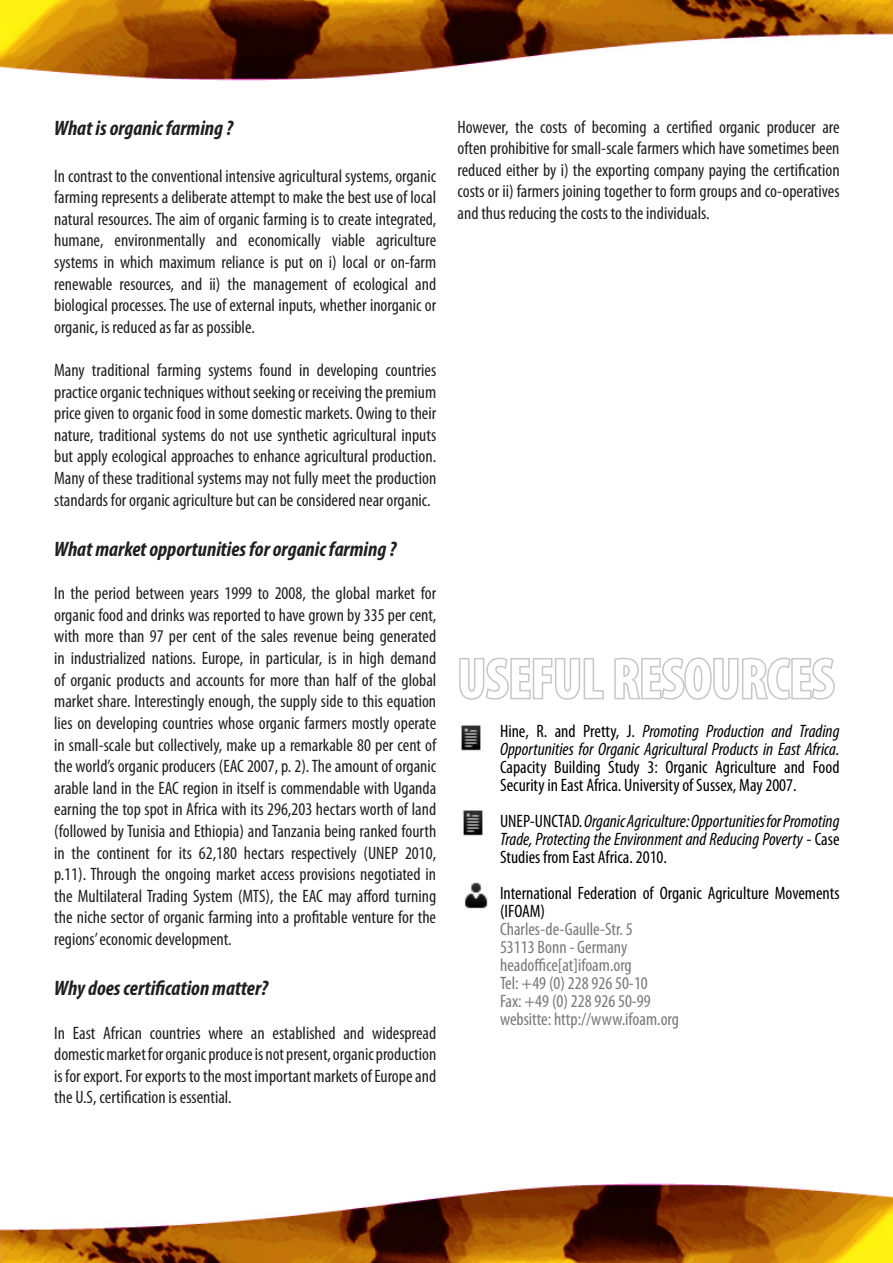
<style>
.page{position:relative;width:893px;height:1263px;background:#fff}
.page>*{position:absolute;margin:0;border:0;box-sizing:border-box;transform-origin:0 0}
.t1{font:700 condensed 57px "Myriad Pro";color:#fff}
.t2{font:italic 700 condensed 21px "Myriad Pro";color:#231f20}
.t3{font:condensed 18px/21.6px "Myriad Pro";color:#231f20;text-align:justify}
.t4{font:condensed 18px/18px "Myriad Pro";color:#000;text-align:justify}
.t5{font:italic condensed 18px/18px "Myriad Pro";color:#000;text-align:justify}
.t6{font:condensed 18px "Myriad Pro";color:#7a7879}
.s1{font-style:italic}
.s2{font-style:normal}
</style>
<div class="page">
<img style="left:0;top:1183px;width:893px;height:80px">
<img style="left:0;top:1px;width:893px;height:79px">
<svg style="left:459px;top:657px;width:145px;height:43px"></svg>
<svg style="left:614px;top:657px;width:221px;height:43px"></svg>
<img style="left:460px;top:725px;width:21px;height:26px">
<img style="left:462px;top:810px;width:21px;height:26px">
<img style="left:464px;top:882px;width:24px;height:27px">
<p class="t2" style="left:54px;top:115px;width:180px">What is organic farming ?</p>
<p class="t3" style="left:54px;top:165px;width:384px">In contrast to the conventional intensive agricultural systems, organic farming represents a deliberate attempt to make the best use of local natural resources. The aim of organic farming is to create integrated, humane, environmentally and economically viable agriculture systems in which maximum reliance is put on i) local or on-farm renewable resources, and ii) the management of ecological and biological processes. The use of external inputs, whether inorganic or organic, is reduced as far as possible.</p>
<p class="t3" style="left:54px;top:359px;width:384px">Many traditional farming systems found in developing countries practice organic techniques without seeking or receiving the premium price given to organic food in some domestic markets. Owing to their nature, traditional systems do not use synthetic agricultural inputs but apply ecological approaches to enhance agricultural production.<br>Many of these traditional systems may not fully meet the production standards for organic agriculture but can be considered near organic.</p>
<p class="t2" style="left:54px;top:536px;width:344px">What market opportunities for organic farming ?</p>
<p class="t3" style="left:54px;top:582px;width:384px">In the period between years 1999 to 2008, the global market for organic food and drinks was reported to have grown by 335 per cent, with more than 97 per cent of the sales revenue being generated in industrialized nations. Europe, in particular, is in high demand of organic products and accounts for more than half of the global market share. Interestingly enough, the supply side to this equation lies on developing countries whose organic farmers mostly operate in small-scale but collectively, make up a remarkable 80 per cent of the world’s organic producers (EAC 2007, p. 2). The amount of organic arable land in the EAC region in itself is commendable with Uganda earning the top spot in Africa with its 296,203 hectars worth of land (followed by Tunisia and Ethiopia) and Tanzania being ranked fourth in the continent for its 62,180 hectars respectively (UNEP 2010, p.11). Through the ongoing market access provisions negotiated in the Multilateral Trading System (MTS), the EAC may afford turning the niche sector of organic farming into a profitable venture for the regions’ economic development.</p>
<p class="t2" style="left:54px;top:975px;width:215px">Why does certification matter?</p>
<p class="t3" style="left:54px;top:1021px;width:384px">In East African countries where an established and widespread domestic market for organic produce is not present, organic production is for export. For exports to the most important markets of Europe and the U.S, certification is essential.</p>
<p class="t3" style="left:457px;top:116px;width:384px">However, the costs of becoming a certified organic producer are often prohibitive for small-scale farmers which have sometimes been reduced either by i) the exporting company paying the certification costs or ii) farmers joining together to form groups and co-operatives and thus reducing the costs to the individuals.</p>
<p class="t1" style="left:457px;top:643px;width:378px">USEFUL RESOURCES</p>
<p class="t4" style="left:500px;top:722px;width:341px">Hine, R. and Pretty, J. <span class="s1">Promoting Production and Trading Opportunities for Organic Agricultural Products in East Africa.<br></span>Capacity Building Study 3: Organic Agriculture and Food Security in East Africa. University of Sussex, May 2007.</p>
<p class="t5" style="left:500px;top:812px;width:341px"><span class="s2">UNEP-UNCTAD.</span> Organic Agriculture: Opportunities for Promoting Trade, Protecting the Environment and Reducing Poverty <span class="s2">- Case Studies from East Africa. 2010.</span></p>
<p class="t4" style="left:500px;top:884px;width:341px">International Federation of Organic Agriculture Movements (IFOAM)</p>
<p class="t6" style="left:500px;top:919px;width:134px">Charles-de-Gaulle-Str. 5</p>
<p class="t6" style="left:500px;top:937px;width:129px">53113 Bonn - Germany</p>
<p class="t6" style="left:500px;top:955px;width:133px">headoffice[at]ifoam.org</p>
<p class="t6" style="left:500px;top:973px;width:149px">Tel: +49 (0) 228 926 50-10</p>
<p class="t6" style="left:500px;top:991px;width:152px">Fax: +49 (0) 228 926 50-99</p>
<p class="t6" style="left:500px;top:1009px;width:180px">websitte: http://www.ifoam.org</p>
</div>
